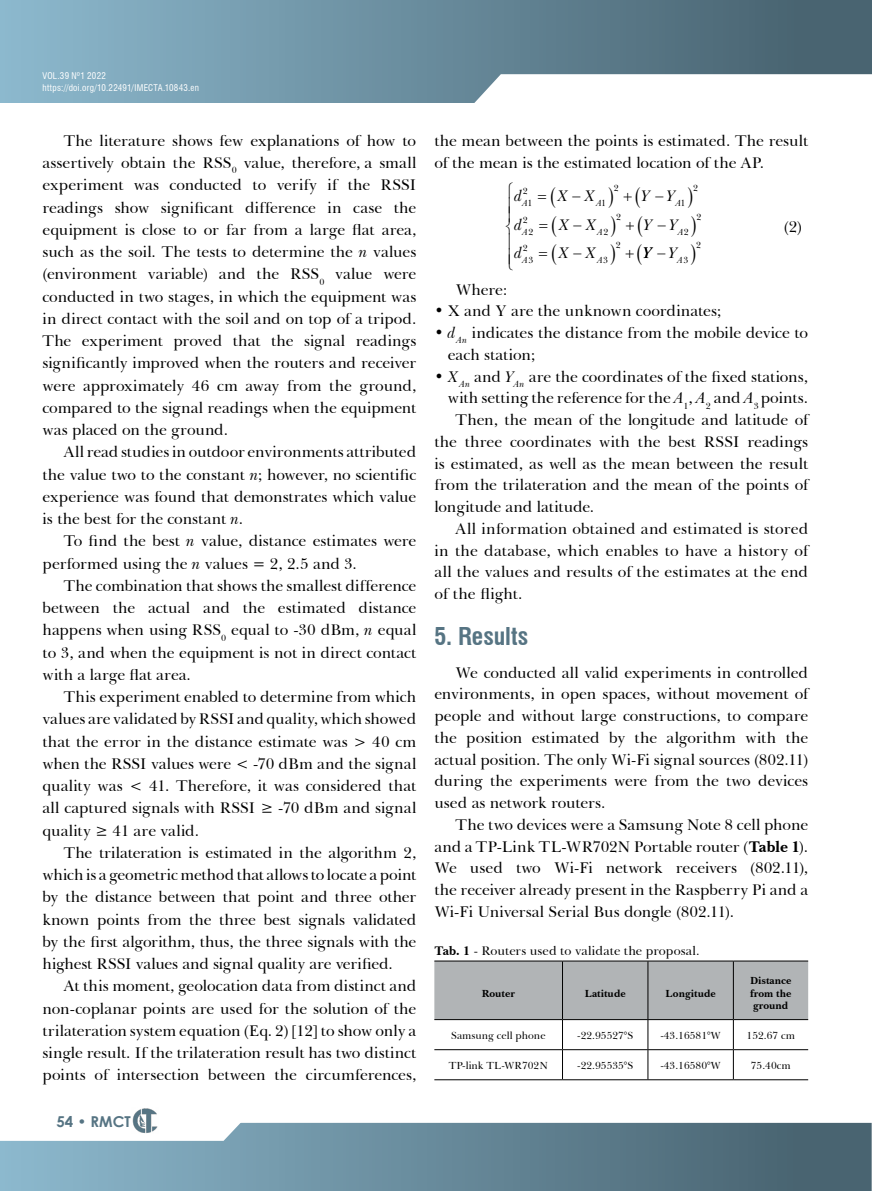
<style>
.page{position:relative;width:872px;height:1191px;background:#fff}
.page>*{position:absolute;margin:0;border:0;box-sizing:border-box;transform-origin:0 0}
.t1{font:700 condensed 24px "Swiss 721 BT";color:#567483}
.t2{font:15.75px/22.2px "Baskerville BT";color:#000;text-align:justify}
.t3{font:italic 15.75px "Baskerville BT";color:#000}
.t4{font:700 15px "Century Gothic";color:#567483}
.t5{font:12.75px "Baskerville BT";letter-spacing:.005em;color:#000}
.t6{font:10.5px "Baskerville BT";color:#000}
.t7{font:700 10.5px/12.6px "Baskerville BT";color:#000;text-align:justify}
.t8{font:italic 9.15px "Baskerville BT";color:#000}
.t9{font:9.15px "Baskerville BT";color:#000}
.t10{font:condensed 9px/12px "Swiss 721 BT";letter-spacing:.03em;color:#fff}
.s1{font-style:italic}
.s2{font-style:normal}
.s3{font-weight:700}
</style>
<div class="page">
<div style="left:0;top:0;width:872px;height:102px;background:linear-gradient(to right,#8cb8cd,#445e6a)"></div>
<svg style="left:0;top:1122px;width:871px;height:69px;background:#678999"></svg>
<svg style="left:0;top:1122px;width:244px;height:18px"></svg>
<svg style="left:465px;top:74px;width:407px;height:29px"></svg>
<img style="left:132px;top:1108px;width:27px;height:25px">
<hr style="left:434px;top:960px;width:128px;height:1px;background:#000">
<hr style="left:562px;top:960px;width:86px;height:1px;background:#000">
<hr style="left:648px;top:960px;width:85px;height:1px;background:#000">
<hr style="left:733px;top:960px;width:75px;height:1px;background:#000">
<svg style="left:434px;top:961px;width:374px;height:118px"></svg>
<hr style="left:434px;top:1079px;width:128px;height:1px;background:#000">
<hr style="left:562px;top:1079px;width:86px;height:1px;background:#000">
<hr style="left:648px;top:1079px;width:85px;height:1px;background:#000">
<hr style="left:733px;top:1079px;width:75px;height:1px;background:#000">
<p class="t10" style="left:43px;top:70px;width:158px">VOL.39 Nº1 2022 https://doi.org/10.22491/IMECTA.10843.en</p>
<p class="t2" style="left:43px;top:129px;width:375px;text-indent:21px">The literature shows few explanations of how to assertively obtain the RSS<sub>0</sub> value, therefore, a small experiment was conducted to verify if the RSSI readings show significant difference in case the equipment is close to or far from a large flat area, such as the soil. The tests to determine the <span class="s1">n</span> values (environment variable) and the RSS<sub>0</sub> value were conducted in two stages, in which the equipment was in direct contact with the soil and on top of a tripod.<br>The experiment proved that the signal readings significantly improved when the routers and receiver were approximately 46 cm away from the ground, compared to the signal readings when the equipment was placed on the ground.</p>
<p class="t2" style="left:43px;top:440px;width:375px;text-indent:21px">All read studies in outdoor environments attributed the value two to the constant <span class="s1">n</span>; however, no scientific experience was found that demonstrates which value is the best for the constant <span class="s1">n</span>.</p>
<p class="t2" style="left:43px;top:529px;width:375px;text-indent:21px">To find the best <span class="s1">n</span> value, distance estimates were performed using the <span class="s1">n</span> values = 2, 2.5 and 3.</p>
<p class="t2" style="left:43px;top:574px;width:375px;text-indent:21px">The combination that shows the smallest difference between the actual and the estimated distance happens when using RSS<sub>0</sub> equal to -30 dBm, <span class="s1">n</span> equal to 3, and when the equipment is not in direct contact with a large flat area.</p>
<p class="t2" style="left:43px;top:685px;width:375px;text-indent:21px">This experiment enabled to determine from which values are validated by RSSI and quality, which showed that the error in the distance estimate was &gt; 40 cm when the RSSI values were &lt; -70 dBm and the signal quality was &lt; 41. Therefore, it was considered that all captured signals with RSSI ≥ -70 dBm and signal quality ≥ 41 are valid.</p>
<p class="t2" style="left:43px;top:841px;width:375px;text-indent:21px">The trilateration is estimated in the algorithm 2, which is a geometric method that allows to locate a point by the distance between that point and three other known points from the three best signals validated by the first algorithm, thus, the three signals with the highest RSSI values and signal quality are verified.</p>
<p class="t2" style="left:43px;top:974px;width:375px;text-indent:21px">At this moment, geolocation data from distinct and non-coplanar points are used for the solution of the trilateration system equation (Eq. 2) [12] to show only a single result. If the trilateration result has two distinct points of intersection between the circumferences,</p>
<p class="t4" style="left:56px;top:1110px;width:76px">54 • RMCT</p>
<p class="t2" style="left:434px;top:129px;width:375px;line-height:21.8px">the mean between the points is estimated. The result of the mean is the estimated location of the AP.</p>
<p class="t3" style="left:514px;top:186px;width:9px">d</p>
<p class="t3" style="left:557px;top:186px;width:39px">X X</p>
<p class="t3" style="left:641px;top:186px;width:35px">Y Y</p>
<p class="t3" style="left:514px;top:214px;width:9px">d</p>
<p class="t3" style="left:559px;top:214px;width:39px">X X</p>
<p class="t3" style="left:643px;top:214px;width:35px">Y Y</p>
<p class="t3" style="left:514px;top:243px;width:9px">d</p>
<p class="t3" style="left:558px;top:243px;width:39px">X X</p>
<p class="t9" style="left:523px;top:185px;width:6px">2</p>
<p class="t9" style="left:614px;top:182px;width:6px">2</p>
<p class="t9" style="left:693px;top:182px;width:6px">2</p>
<p class="t9" style="left:523px;top:213px;width:6px">2</p>
<p class="t9" style="left:616px;top:210px;width:6px">2</p>
<p class="t9" style="left:696px;top:210px;width:6px">2</p>
<p class="t9" style="left:523px;top:242px;width:6px">2</p>
<p class="t9" style="left:616px;top:239px;width:6px">2</p>
<p class="t8" style="left:522px;top:197px;width:12px">A<span class="s2">1</span></p>
<p class="t8" style="left:596px;top:197px;width:12px">A<span class="s2">1</span></p>
<p class="t8" style="left:675px;top:197px;width:12px">A<span class="s2">1</span></p>
<p class="t8" style="left:522px;top:225px;width:13px">A<span class="s2">2</span></p>
<p class="t8" style="left:597px;top:225px;width:13px">A<span class="s2">2</span></p>
<p class="t8" style="left:677px;top:225px;width:13px">A<span class="s2">2</span></p>
<p class="t8" style="left:522px;top:254px;width:13px">A<span class="s2">3</span></p>
<p class="t8" style="left:597px;top:254px;width:13px">A<span class="s2">3</span></p>
<p class="t2" style="left:784px;top:215px;width:20px">(2)</p>
<p class="t9" style="left:696px;top:239px;width:6px">2</p>
<p class="t3" style="left:643px;top:243px;width:47px">Y Y<sub>A</sub><sub>3</sub></p>
<p class="t2" style="left:456px;top:278px;width:53px">Where:</p>
<p class="t2" style="left:434px;top:299px;width:289px">• X and Y are the unknown coordinates;</p>
<p class="t2" style="left:448px;top:321px;width:362px;line-height:21.8px;text-indent:-13px">• <span class="s1">d</span><sub>An</sub> indicates the distance from the mobile device to each station;</p>
<p class="t2" style="left:434px;top:365px;width:375px">• <span class="s1">X</span><sub>An</sub> and <span class="s1">Y</span><sub>An</sub> are the coordinates of the fixed stations,</p>
<p class="t2" style="left:448px;top:386px;width:362px">with setting the reference for the <span class="s1">A</span><sub>1</sub>, <span class="s1">A</span><sub>2</sub> and <span class="s1">A</span><sub>3</sub> points.</p>
<p class="t2" style="left:455px;top:408px;width:354px">Then, the mean of the longitude and latitude of</p>
<p class="t2" style="left:434px;top:430px;width:375px">the three coordinates with the best RSSI readings</p>
<p class="t2" style="left:434px;top:452px;width:375px">is estimated, as well as the mean between the result</p>
<p class="t2" style="left:434px;top:473px;width:375px">from the trilateration and the mean of the points of</p>
<p class="t2" style="left:434px;top:495px;width:161px">longitude and latitude.</p>
<p class="t2" style="left:455px;top:517px;width:354px">All information obtained and estimated is stored</p>
<p class="t2" style="left:434px;top:539px;width:375px">in the database, which enables to have a history of</p>
<p class="t2" style="left:434px;top:560px;width:375px">all the values and results of the estimates at the end</p>
<p class="t2" style="left:434px;top:582px;width:90px">of the flight.</p>
<h1 class="t1" style="left:434px;top:622px;width:96px">5. Results</h1>
<p class="t2" style="left:434px;top:661px;width:375px;line-height:21.8px;text-indent:21px">We conducted all valid experiments in controlled environments, in open spaces, without movement of people and without large constructions, to compare the position estimated by the algorithm with the actual position. The only Wi-Fi signal sources (802.11) during the experiments were from the two devices used as network routers.</p>
<p class="t2" style="left:434px;top:813px;width:375px;line-height:21.8px;text-indent:21px">The two devices were a Samsung Note 8 cell phone and a TP-Link TL-WR702N Portable router (<span class="s3">Table 1</span>).<br>We used two Wi-Fi network receivers (802.11), the receiver already present in the Raspberry Pi and a Wi-Fi Universal Serial Bus dongle (802.11).</p>
<p class="t5" style="left:434px;top:941px;width:267px"><span class="s3">Tab. 1</span> - Routers used to validate the proposal.</p>
<p class="t7" style="left:482px;top:986px;width:35px">Router</p>
<p class="t7" style="left:585px;top:986px;width:42px">Latitude</p>
<p class="t7" style="left:665px;top:986px;width:52px">Longitude</p>
<p class="t7" style="left:750px;top:974px;width:43px">Distance from the ground</p>
<p class="t6" style="left:451px;top:1027px;width:96px">Samsung cell phone</p>
<p class="t6" style="left:577px;top:1027px;width:57px">-22.95527°S</p>
<p class="t6" style="left:660px;top:1027px;width:62px">-43.16581°W</p>
<p class="t6" style="left:746px;top:1027px;width:50px">152.67 cm</p>
<p class="t6" style="left:449px;top:1058px;width:101px">TP-link TL-WR702N</p>
<p class="t6" style="left:577px;top:1058px;width:57px">-22.95535°S</p>
<p class="t6" style="left:660px;top:1058px;width:62px">-43.16580°W</p>
<p class="t6" style="left:751px;top:1058px;width:41px">75.40cm</p>
</div>
